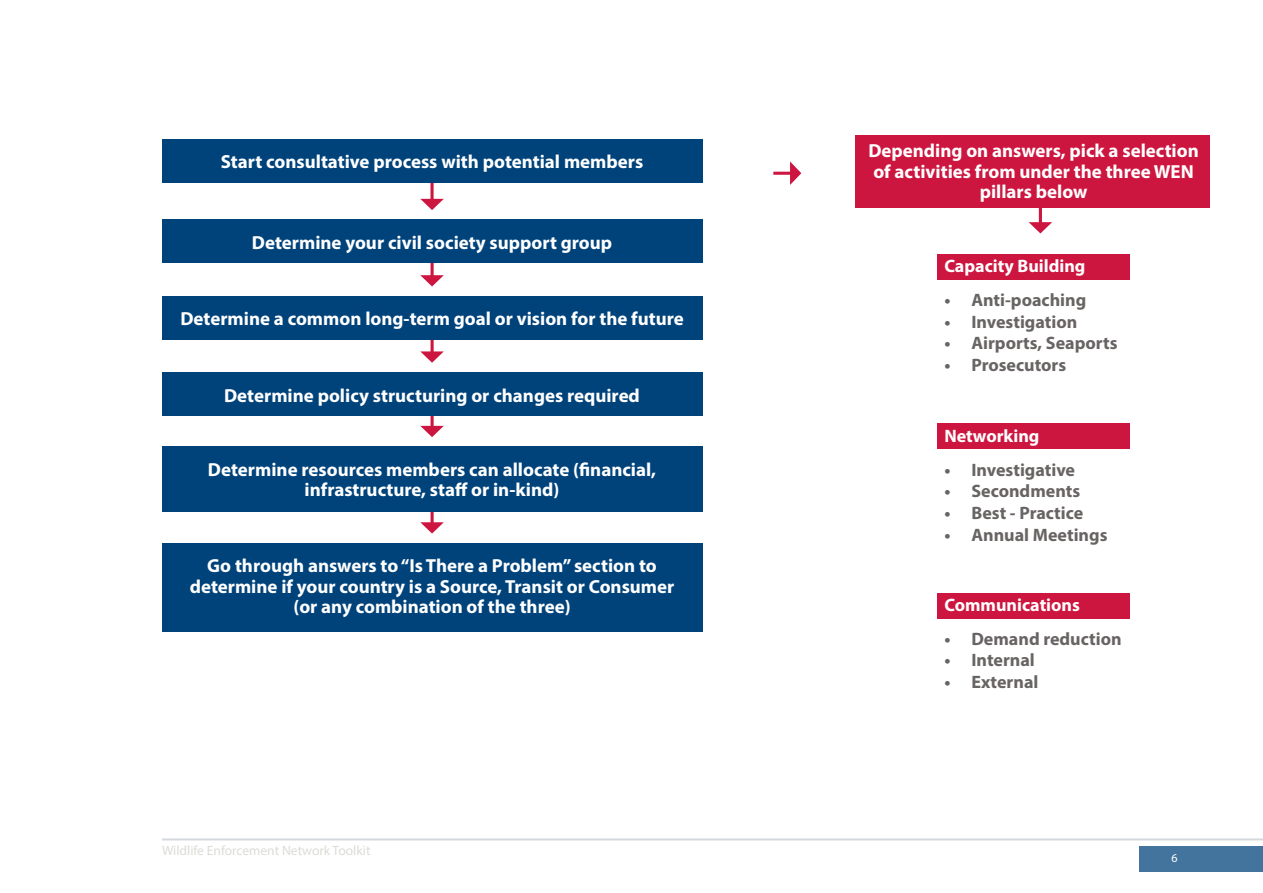
<style>
.page{position:relative;width:1263px;height:893px;background:#fff}
.page>*{position:absolute;margin:0;border:0;box-sizing:border-box;transform-origin:0 0}
.t1{font:700 18.9px/20.5px "Myriad Pro";color:#fff;text-align:center}
.t2{font:700 18px "Myriad Pro";color:#686463}
.t3{font:700 18px "Myriad Pro";color:#fff}
.t4{font:13.5px "Myriad Pro";color:#dcdcd6}
.t5{font:12px "Myriad Pro";color:#fff}
</style>
<div class="page">
<svg style="left:430px;top:263px;width:4px;height:12px"></svg>
<svg style="left:430px;top:339px;width:4px;height:12px"></svg>
<svg style="left:430px;top:416px;width:4px;height:10px"></svg>
<svg style="left:430px;top:512px;width:4px;height:10px"></svg>
<hr style="left:162px;top:838px;width:1101px;height:2px;background:#788494">
<div style="left:1140px;top:846px;width:123px;height:26px;background:#43749d"></div>
<svg style="left:430px;top:183px;width:4px;height:16px"></svg>
<div style="left:162px;top:140px;width:540px;height:43px;background:#00437b"></div>
<div style="left:162px;top:219px;width:540px;height:44px;background:#00437b"></div>
<div style="left:162px;top:296px;width:540px;height:43px;background:#00437b"></div>
<div style="left:162px;top:372px;width:540px;height:44px;background:#00437b"></div>
<div style="left:162px;top:446px;width:540px;height:66px;background:#00437b"></div>
<div style="left:162px;top:543px;width:540px;height:88px;background:#00437b"></div>
<div style="left:856px;top:135px;width:354px;height:73px;background:#cd163f"></div>
<svg style="left:420px;top:199px;width:24px;height:11px"></svg>
<svg style="left:420px;top:275px;width:24px;height:11px"></svg>
<svg style="left:420px;top:351px;width:24px;height:12px"></svg>
<svg style="left:420px;top:426px;width:24px;height:11px"></svg>
<svg style="left:420px;top:522px;width:24px;height:12px"></svg>
<div style="left:938px;top:254px;width:192px;height:25px;background:#cd163f"></div>
<div style="left:938px;top:424px;width:192px;height:25px;background:#cd163f"></div>
<div style="left:938px;top:593px;width:192px;height:25px;background:#cd163f"></div>
<hr style="left:773px;top:172px;width:21px;height:3px;background:#cd163f">
<svg style="left:790px;top:161px;width:11px;height:24px"></svg>
<hr style="left:1039px;top:205px;width:3px;height:21px;background:#cd163f">
<svg style="left:1029px;top:222px;width:23px;height:11px"></svg>
<p class="t1" style="left:221px;top:150px;width:424px">Start consultative process with potential members</p>
<p class="t1" style="left:252px;top:232px;width:362px">Determine your civil society support group</p>
<p class="t1" style="left:180px;top:308px;width:505px">Determine a common long-term goal or vision for the future</p>
<p class="t1" style="left:224px;top:384px;width:417px">Determine policy structuring or changes required</p>
<p class="t1" style="left:208px;top:459px;width:450px">Determine resources members can allocate (financial, infrastructure, staff or in-kind)</p>
<p class="t1" style="left:190px;top:555px;width:486px">Go through answers to “Is There a Problem” section to determine if your country is a Source, Transit or Consumer (or any combination of the three)</p>
<p class="t4" style="left:162px;top:842px;width:210px">Wildlife Enforcement Network Toolkit</p>
<p class="t1" style="left:868px;top:140px;width:332px">Depending on answers, pick a selection of activities from under the three WEN pillars below</p>
<p class="t3" style="left:944px;top:254px;width:143px">Capacity Building</p>
<p class="t2" style="left:944px;top:288px;width:143px">• Anti-poaching</p>
<p class="t2" style="left:944px;top:310px;width:134px">• Investigation</p>
<p class="t2" style="left:944px;top:331px;width:175px">• Airports, Seaports</p>
<p class="t2" style="left:944px;top:353px;width:123px">• Prosecutors</p>
<p class="t3" style="left:944px;top:424px;width:97px">Networking</p>
<p class="t2" style="left:944px;top:458px;width:132px">• Investigative</p>
<p class="t2" style="left:944px;top:480px;width:137px">• Secondments</p>
<p class="t2" style="left:944px;top:501px;width:140px">• Best - Practice</p>
<p class="t2" style="left:944px;top:523px;width:165px">• Annual Meetings</p>
<p class="t3" style="left:944px;top:593px;width:137px">Communications</p>
<p class="t2" style="left:944px;top:627px;width:179px">• Demand reduction</p>
<p class="t2" style="left:944px;top:649px;width:92px">• Internal</p>
<p class="t2" style="left:944px;top:670px;width:96px">• External</p>
<p class="t5" style="left:1171px;top:850px;width:8px">6</p>
</div>
